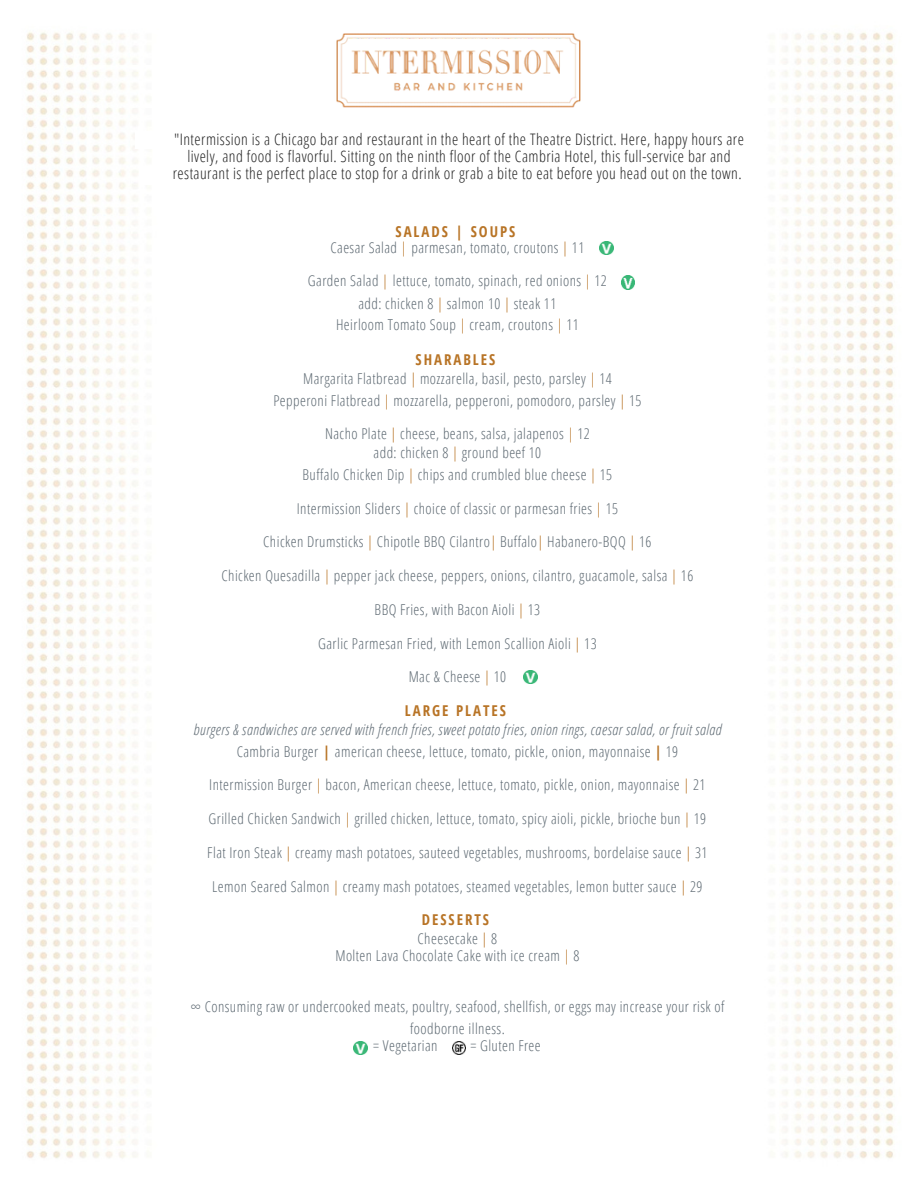
<style>
.page{position:relative;width:918px;height:1188px;background:#fff}
.page>*{position:absolute;margin:0;border:0;box-sizing:border-box;transform-origin:0 0}
.t1{font:300 15.9px/16.8px "Open Sans Condensed";letter-spacing:.03em;color:#222;text-align:center}
.t2{font:300 15px/19.2px "Open Sans Condensed";letter-spacing:.03em;color:#5b6770;text-align:center}
.t3{font:italic 300 15px/21.3px "Open Sans Condensed";letter-spacing:.03em;color:#5b6770;text-align:center}
.t4{font:700 15px "Open Sans Condensed";letter-spacing:.13em;color:#b87426}
.s1{font-weight:700;color:#b87426}
.s2{color:#b87426}
.s3{font-style:normal}
.s4{font-weight:700;font-style:normal;color:#b87426}
</style>
<div class="page">
<img style="left:26px;top:32px;width:869px;height:1127px">
<div style="left:135px;top:131px;width:589px;height:18px;background:#fff"></div>
<div style="left:153px;top:149px;width:553px;height:18px;background:#fff"></div>
<div style="left:139px;top:167px;width:582px;height:18px;background:#fff"></div>
<img style="left:600px;top:241px;width:13px;height:14px">
<img style="left:621px;top:276px;width:14px;height:13px">
<img style="left:524px;top:670px;width:13px;height:14px">
<img style="left:354px;top:1041px;width:13px;height:14px">
<img style="left:452px;top:1041px;width:14px;height:14px">
<img style="left:318px;top:32px;width:281px;height:91px">
<p class="t1" style="left:173px;top:130px;width:573px">"Intermission is a Chicago bar and restaurant in the heart of the Theatre District. Here, happy hours are lively, and food is flavorful. Sitting on the ninth floor of the Cambria Hotel, this full-service bar and restaurant is the perfect place to stop for a drink or grab a bite to eat before you head out on the town.</p>
<p class="t2" style="left:330px;top:223px;width:255px;line-height:15.8px"><span class="s1">SALADS | SOUPS<br></span>Caesar Salad <span class="s2">|</span> parmesan, tomato, croutons <span class="s2">|</span> 11</p>
<p class="t2" style="left:308px;top:269px;width:300px;line-height:21.9px">Garden Salad <span class="s2">|</span> lettuce, tomato, spinach, red onions <span class="s2">|</span> 12 add: chicken 8 <span class="s2">|</span> salmon 10 <span class="s2">|</span> steak 11<br>Heirloom Tomato Soup <span class="s2">|</span> cream, croutons <span class="s2">|</span> 11</p>
<p class="t2" style="left:303px;top:350px;width:310px"><span class="s1">SHARABLES<br></span>Margarita Flatbread <span class="s2">|</span> mozzarella, basil, pesto, parsley <span class="s2">|</span> 14</p>
<p class="t2" style="left:273px;top:390px;width:370px">Pepperoni Flatbread <span class="s2">|</span> mozzarella, pepperoni, pomodoro, parsley <span class="s2">|</span> 15</p>
<p class="t2" style="left:325px;top:424px;width:266px">Nacho Plate <span class="s2">|</span> cheese, beans, salsa, jalapenos <span class="s2">|</span> 12 add: chicken 8 <span class="s2">|</span> ground beef 10</p>
<p class="t2" style="left:303px;top:464px;width:311px">Buffalo Chicken Dip <span class="s2">|</span> chips and crumbled blue cheese <span class="s2">|</span> 15</p>
<p class="t2" style="left:297px;top:498px;width:323px">Intermission Sliders <span class="s2">|</span> choice of classic or parmesan fries <span class="s2">|</span> 15</p>
<p class="t2" style="left:263px;top:532px;width:390px">Chicken Drumsticks <span class="s2">|</span> Chipotle BBQ Cilantro<span class="s2">|</span> Buffalo<span class="s2">|</span> Habanero-BQQ <span class="s2">|</span> 16</p>
<p class="t2" style="left:222px;top:566px;width:473px">Chicken Quesadilla <span class="s2">|</span> pepper jack cheese, peppers, onions, cilantro, guacamole, salsa <span class="s2">|</span> 16</p>
<p class="t2" style="left:375px;top:599px;width:167px">BBQ Fries, with Bacon Aioli <span class="s2">|</span> 13</p>
<p class="t2" style="left:318px;top:633px;width:280px">Garlic Parmesan Fried, with Lemon Scallion Aioli <span class="s2">|</span> 13</p>
<p class="t2" style="left:409px;top:667px;width:99px">Mac &amp; Cheese <span class="s2">|</span> 10</p>
<p class="t4" style="left:405px;top:700px;width:103px">LARGE PLATES</p>
<p class="t3" style="left:194px;top:719px;width:530px">burgers &amp; sandwiches are served with french fries, sweet potato fries, onion rings, caesar salad, or fruit salad<br><span class="s3">Cambria Burger</span> <span class="s4">|</span> <span class="s3">american cheese, lettuce, tomato, pickle, onion, mayonnaise</span> <span class="s4">|</span> <span class="s3">19</span></p>
<p class="t2" style="left:209px;top:775px;width:498px">Intermission Burger <span class="s2">|</span> bacon, American cheese, lettuce, tomato, pickle, onion, mayonnaise <span class="s2">|</span> 21</p>
<p class="t2" style="left:209px;top:809px;width:499px">Grilled Chicken Sandwich <span class="s2">|</span> grilled chicken, lettuce, tomato, spicy aioli, pickle, brioche bun <span class="s2">|</span> 19</p>
<p class="t2" style="left:207px;top:842px;width:502px">Flat Iron Steak <span class="s2">|</span> creamy mash potatoes, sauteed vegetables, mushrooms, bordelaise sauce <span class="s2">|</span> 31</p>
<p class="t2" style="left:212px;top:876px;width:492px">Lemon Seared Salmon <span class="s2">|</span> creamy mash potatoes, steamed vegetables, lemon butter sauce <span class="s2">|</span> 29</p>
<p class="t2" style="left:418px;top:910px;width:81px;text-align:left"><span class="s1">DESSERTS<br></span>Cheesecake <span class="s2">|</span> 8</p>
<p class="t2" style="left:335px;top:946px;width:246px">Molten Lava Chocolate Cake with ice cream <span class="s2">|</span> 8</p>
<p class="t2" style="left:190px;top:995px;width:535px;line-height:22.5px">∞ Consuming raw or undercooked meats, poultry, seafood, shellfish, or eggs may increase your risk of foodborne illness.</p>
<p class="t2" style="left:373px;top:1036px;width:66px">= Vegetarian</p>
<p class="t2" style="left:470px;top:1036px;width:72px">= Gluten Free</p>
</div>
